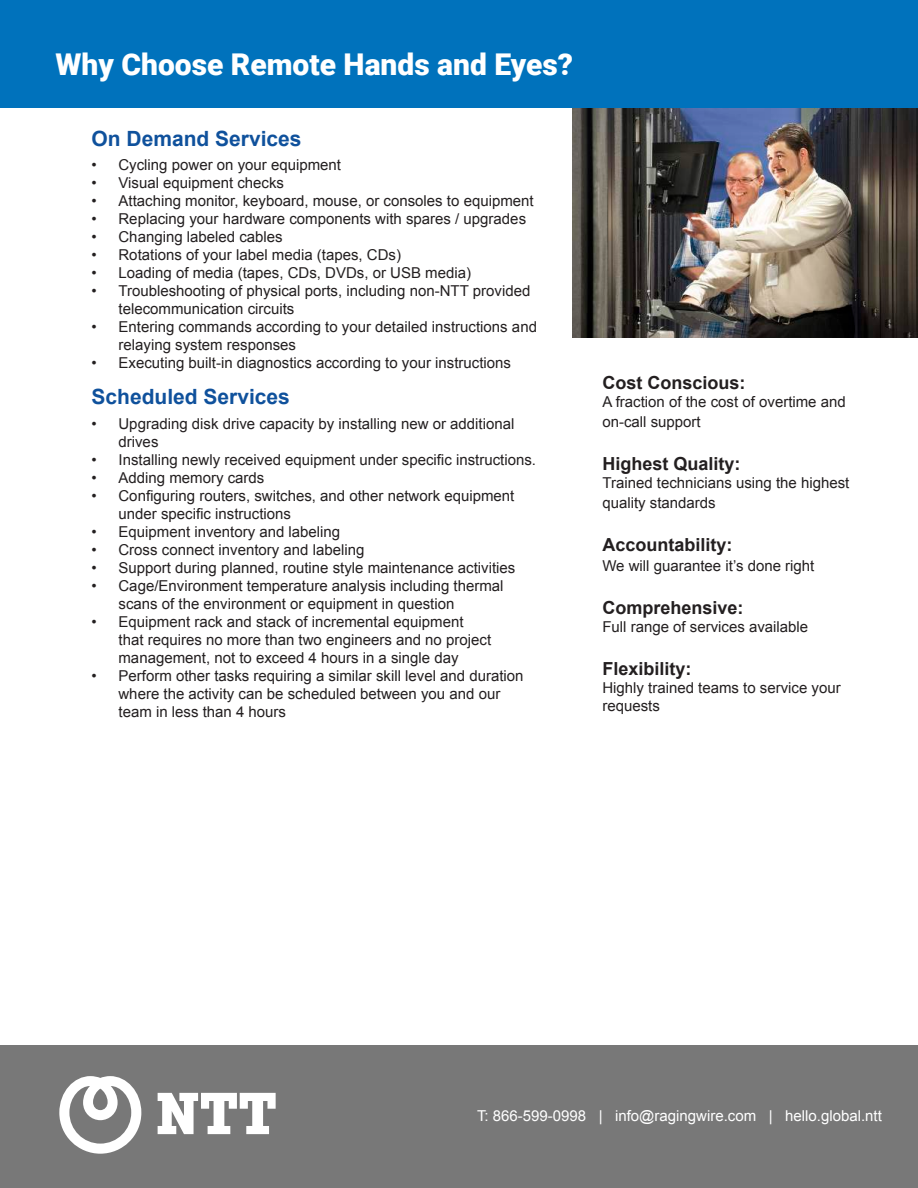
<style>
.page{position:relative;width:918px;height:1188px;background:#fff}
.page>*{position:absolute;margin:0;border:0;box-sizing:border-box;transform-origin:0 0}
.t1{font:900 30px "Roboto";color:#fff}
.t2{font:700 21px "Arial";color:#0f519c}
.t3{font:700 18px "Arial";color:#231f20}
.t4{font:15px/18px "Arial";color:#231f20}
.t5{font:15px "Arial";color:#fff}
</style>
<div class="page">
<div style="left:0;top:1045px;width:918px;height:143px;background:#787878"></div>
<div style="left:1px;top:0;width:917px;height:108px;background:#0072bc"></div>
<img style="left:573px;top:108px;width:345px;height:229px">
<svg style="left:158px;top:1093px;width:118px;height:41px"></svg>
<svg style="left:59px;top:1076px;width:82px;height:78px"></svg>
<h1 class="t1" style="left:55px;top:43px;width:519px">Why Choose Remote Hands and Eyes?</h1>
<h2 class="t2" style="left:92px;top:125px;width:212px">On Demand Services</h2>
<p class="t4" style="left:92px;top:156px;width:251px">• Cycling power on your equipment</p>
<p class="t4" style="left:92px;top:174px;width:194px">• Visual equipment checks</p>
<p class="t4" style="left:92px;top:192px;width:444px">• Attaching monitor, keyboard, mouse, or consoles to equipment</p>
<p class="t4" style="left:92px;top:210px;width:436px">• Replacing your hardware components with spares / upgrades</p>
<p class="t4" style="left:92px;top:228px;width:193px">• Changing labeled cables</p>
<p class="t4" style="left:92px;top:246px;width:311px">• Rotations of your label media (tapes, CDs)</p>
<p class="t4" style="left:92px;top:264px;width:381px">• Loading of media (tapes, CDs, DVDs, or USB media)</p>
<p class="t4" style="left:118px;top:282px;width:413px;text-indent:-27px">• Troubleshooting of physical ports, including non-NTT provided telecommunication circuits</p>
<p class="t4" style="left:118px;top:318px;width:420px;text-indent:-27px">• Entering commands according to your detailed instructions and relaying system responses</p>
<p class="t4" style="left:92px;top:354px;width:421px">• Executing built-in diagnostics according to your instructions</p>
<h2 class="t2" style="left:92px;top:383px;width:200px">Scheduled Services</h2>
<p class="t4" style="left:118px;top:415px;width:397px;text-indent:-27px">• Upgrading disk drive capacity by installing new or additional drives</p>
<p class="t4" style="left:92px;top:451px;width:446px">• Installing newly received equipment under specific instructions.</p>
<p class="t4" style="left:92px;top:469px;width:174px">• Adding memory cards</p>
<p class="t4" style="left:118px;top:487px;width:397px;text-indent:-27px">• Configuring routers, switches, and other network equipment under specific instructions</p>
<p class="t4" style="left:92px;top:523px;width:250px">• Equipment inventory and labeling</p>
<p class="t4" style="left:92px;top:541px;width:274px">• Cross connect inventory and labeling</p>
<p class="t4" style="left:92px;top:559px;width:425px">• Support during planned, routine style maintenance activities</p>
<p class="t4" style="left:118px;top:577px;width:387px;text-indent:-27px">• Cage/Environment temperature analysis including thermal scans of the environment or equipment in question</p>
<p class="t4" style="left:118px;top:613px;width:374px;text-indent:-27px">• Equipment rack and stack of incremental equipment that requires no more than two engineers and no project management, not to exceed 4 hours in a single day</p>
<p class="t4" style="left:118px;top:667px;width:407px;text-indent:-27px">• Perform other tasks requiring a similar skill level and duration where the activity can be scheduled between you and our team in less than 4 hours</p>
<p class="t3" style="left:602px;top:371px;width:145px">Cost Conscious:</p>
<p class="t4" style="left:602px;top:392px;width:245px;line-height:19.8px">A fraction of the cost of overtime and on‑call support</p>
<p class="t3" style="left:602px;top:452px;width:140px">Highest Quality:</p>
<p class="t4" style="left:602px;top:473px;width:249px;line-height:19.8px">Trained technicians using the highest quality standards</p>
<p class="t3" style="left:602px;top:533px;width:132px">Accountability:</p>
<p class="t4" style="left:602px;top:557px;width:214px">We will guarantee it’s done right</p>
<p class="t3" style="left:602px;top:596px;width:143px">Comprehensive:</p>
<p class="t4" style="left:602px;top:618px;width:207px">Full range of services available</p>
<p class="t3" style="left:602px;top:657px;width:91px">Flexibility:</p>
<p class="t4" style="left:602px;top:679px;width:240px">Highly trained teams to service your requests</p>
<p class="t5" style="left:477px;top:1106px;width:406px">T: 866-599-0998 | info@ragingwire.com | hello.global.ntt</p>
</div>
